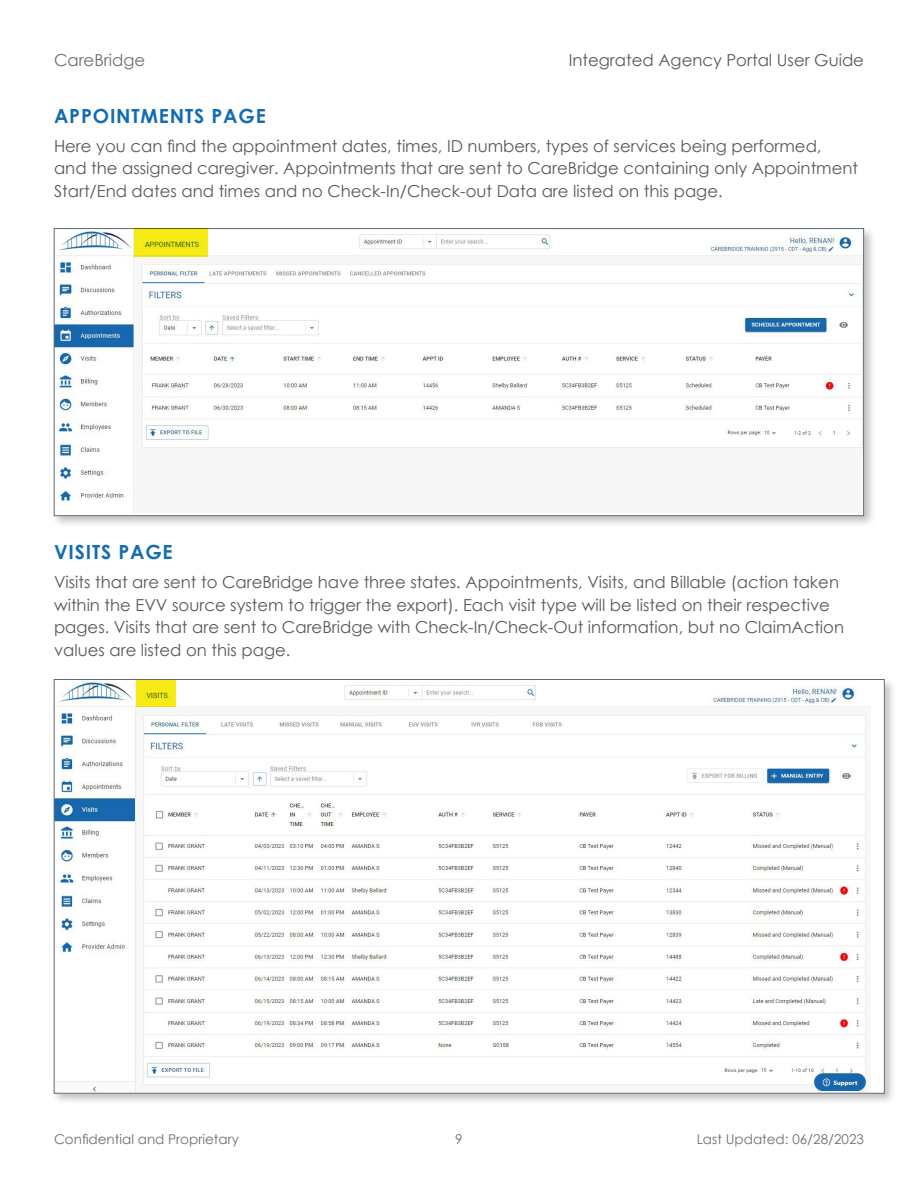
<style>
.page{position:relative;width:918px;height:1188px;background:#fff}
.page>*{position:absolute;margin:0;border:0;box-sizing:border-box;transform-origin:0 0}
.t1{font:700 19.5px "Century Gothic";letter-spacing:.045em;color:#146cb1}
.t2{font:16.5px/22.5px "Century Gothic";color:#58595b}
.t3{font:16.5px "Century Gothic";color:#6d6e71}
.t4{font:13.5px "Century Gothic";color:#6d6e71}
</style>
<div class="page">
<div style="left:51px;top:225px;width:825px;height:303px;background:#000;opacity:.25"></div>
<img style="left:56px;top:230px;width:806px;height:283px">
<svg style="left:134px;top:228px;width:73px;height:28px;background:#e5de12"></svg>
<div style="left:51px;top:676px;width:846px;height:430px;background:#000;opacity:.25"></div>
<img style="left:56px;top:681px;width:814px;height:410px">
<div style="left:136px;top:680px;width:40px;height:27px;background:#f6eb14"></div>
<p class="t3" style="left:54px;top:49px;width:93px">CareBridge</p>
<p class="t2" style="left:569px;top:49px;width:297px">Integrated Agency Portal User Guide</p>
<p class="t1" style="left:54px;top:101px;width:213px">APPOINTMENTS PAGE</p>
<p class="t2" style="left:54px;top:134px;width:806px">Here you can find the appointment dates, times, ID numbers, types of services being performed, and the assigned caregiver. Appointments that are sent to CareBridge containing only Appointment<br>Start/End dates and times and no Check-In/Check-out Data are listed on this page.</p>
<p class="t1" style="left:54px;top:537px;width:120px">VISITS PAGE</p>
<p class="t2" style="left:54px;top:571px;width:792px">Visits that are sent to CareBridge have three states. Appointments, Visits, and Billable (action taken within the EVV source system to trigger the export). Each visit type will be listed on their respective pages. Visits that are sent to CareBridge with Check-In/Check-Out information, but no ClaimAction values are listed on this page.</p>
<p class="t4" style="left:54px;top:1130px;width:187px">Confidential and Proprietary</p>
<p class="t4" style="left:455px;top:1130px;width:9px">9</p>
<p class="t4" style="left:697px;top:1130px;width:169px">Last Updated: 06/28/2023</p>
</div>
